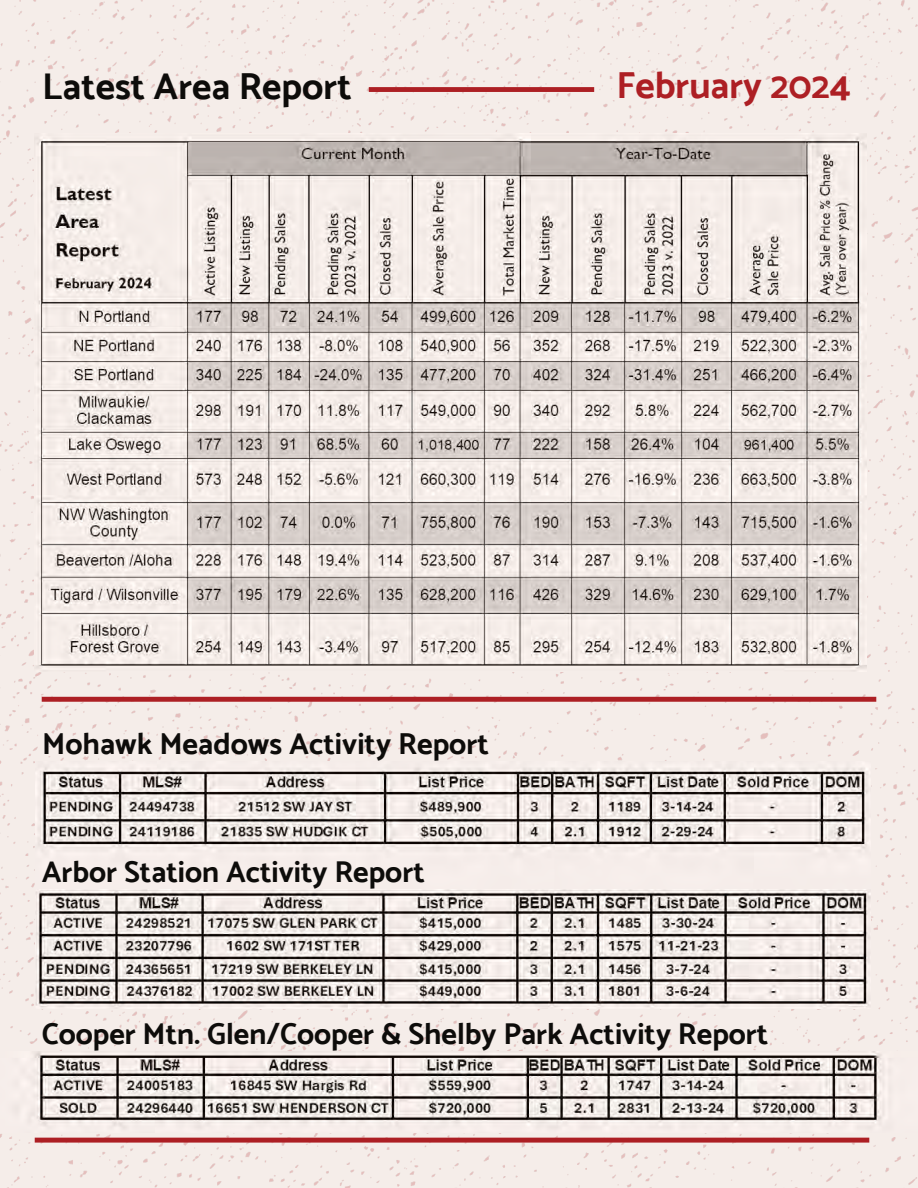
<style>
.page{position:relative;width:918px;height:1188px;background:#f5ede9}
.page>*{position:absolute;margin:0;border:0;box-sizing:border-box;transform-origin:0 0}
.t1{font:700 37.5px "Catamaran";color:#0d0c0a}
.t2{font:700 37.5px "Catamaran";color:#ad1f24}
.t3{font:700 30.3px "Catamaran";color:#0d0c0a}
.t4{font:700 30px "Catamaran";color:#0d0c0a}
</style>
<div class="page">
<div style="left:42px;top:697px;width:834px;height:5px;background:#ad1f24"></div>
<div style="left:369px;top:87px;width:225px;height:5px;background:#ad1f24"></div>
<div style="left:35px;top:1138px;width:834px;height:5px;background:#ad1f24"></div>
<img style="left:35px;top:761px;width:836px;height:128px">
<img style="left:35px;top:134px;width:831px;height:538px">
<img style="left:0;top:1051px;width:918px;height:81px">
<img style="left:35px;top:889px;width:836px;height:119px">
<p class="t1" style="left:42px;top:64px;width:311px">Latest Area Report</p>
<p class="t2" style="left:616px;top:64px;width:236px">February 2024</p>
<p class="t3" style="left:42px;top:726px;width:448px">Mohawk Meadows Activity Report</p>
<p class="t4" style="left:42px;top:854px;width:385px">Arbor Station Activity Report</p>
<p class="t4" style="left:42px;top:1016px;width:728px">Cooper Mtn. Glen/Cooper &amp; Shelby Park Activity Report</p>
</div>
